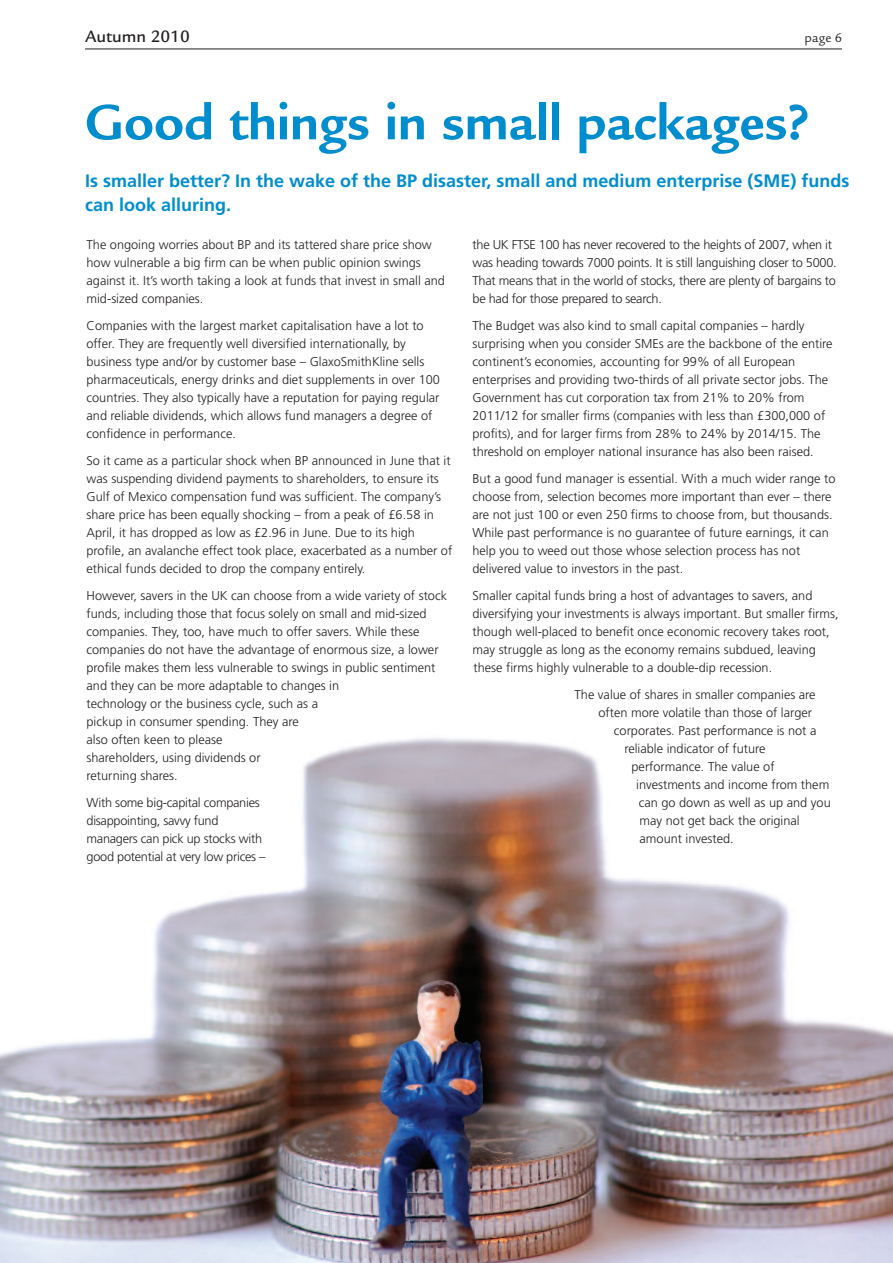
<style>
.page{position:relative;width:893px;height:1263px;background:#fff}
.page>*{position:absolute;margin:0;border:0;box-sizing:border-box;transform-origin:0 0}
.t1{font:700 54px "Legacy Sans";color:#008dce}
.t2{font:700 18px/24px "Frutiger LT";color:#008dce}
.t3{font:500 18px "Legacy Sans";color:#231f20}
.t4{font:13.5px "Legacy Sans";color:#231f20}
.t5{font:300 12.75px/18px "Frutiger LT";color:#231f20}
.t6{font:300 12.75px/18px "Frutiger LT";letter-spacing:-.02em;color:#231f20}
</style>
<div class="page">
<img style="left:0;top:738px;width:893px;height:525px">
<hr style="left:85px;top:49px;width:757px;height:1px;background:#231f20">
<h2 class="t3" style="left:85px;top:30px;width:106px">Autumn 2010</h2>
<p class="t4" style="left:805px;top:33px;width:39px">page 6</p>
<h1 class="t1" style="left:85px;top:102px;width:726px">Good things in small packages?</h1>
<h2 class="t2" style="left:85px;top:170px;width:766px">Is smaller better? In the wake of the BP disaster, small and medium enterprise (SME) funds can look alluring.</h2>
<p class="t5" style="left:87px;top:237px;width:360px">The ongoing worries about BP and its tattered share price show how vulnerable a big firm can be when public opinion swings against it. It’s worth taking a look at funds that invest in small and mid-sized companies.</p>
<p class="t5" style="left:87px;top:318px;width:355px">Companies with the largest market capitalisation have a lot to offer. They are frequently well diversified internationally, by business type and/or by customer base – GlaxoSmithKline sells pharmaceuticals, energy drinks and diet supplements in over 100 countries. They also typically have a reputation for paying regular and reliable dividends, which allows fund managers a degree of confidence in performance.</p>
<p class="t5" style="left:87px;top:453px;width:367px">So it came as a particular shock when BP announced in June that it was suspending dividend payments to shareholders, to ensure its Gulf of Mexico compensation fund was sufficient. The company’s share price has been equally shocking – from a peak of £6.58 in April, it has dropped as low as £2.96 in June. Due to its high profile, an avalanche effect took place, exacerbated as a number of ethical funds decided to drop the company entirely.</p>
<p class="t5" style="left:87px;top:588px;width:362px">However, savers in the UK can choose from a wide variety of stock funds, including those that focus solely on small and mid-sized companies. They, too, have much to offer savers. While these companies do not have the advantage of enormous size, a lower profile makes them less vulnerable to swings in public sentiment and they can be more adaptable to changes in<br>technology or the business cycle, such as a<br>pickup in consumer spending. They are<br>also often keen to please<br>shareholders, using dividends or<br>returning shares.</p>
<p class="t6" style="left:87px;top:795px;width:181px">With some big-capital companies disappointing, savvy fund managers can pick up stocks with good potential at very low prices –</p>
<p class="t6" style="left:472px;top:237px;width:366px">the UK FTSE 100 has never recovered to the heights of 2007, when it was heading towards 7000 points. It is still languishing closer to 5000.<br>That means that in the world of stocks, there are plenty of bargains to be had for those prepared to search.</p>
<p class="t5" style="left:472px;top:318px;width:362px">The Budget was also kind to small capital companies – hardly surprising when you consider SMEs are the backbone of the entire continent’s economies, accounting for 99% of all European enterprises and providing two-thirds of all private sector jobs. The Government has cut corporation tax from 21% to 20% from 2011/12 for smaller firms (companies with less than £300,000 of profits), and for larger firms from 28% to 24% by 2014/15. The threshold on employer national insurance has also been raised.</p>
<p class="t5" style="left:472px;top:471px;width:364px">But a good fund manager is essential. With a much wider range to choose from, selection becomes more important than ever – there are not just 100 or even 250 firms to choose from, but thousands.<br>While past performance is no guarantee of future earnings, it can help you to weed out those whose selection process has not delivered value to investors in the past.</p>
<p class="t5" style="left:472px;top:588px;width:368px">Smaller capital funds bring a host of advantages to savers, and diversifying your investments is always important. But smaller firms, though well-placed to benefit once economic recovery takes root, may struggle as long as the economy remains subdued, leaving these firms highly vulnerable to a double-dip recession.</p>
<p class="t5" style="left:575px;top:687px;width:243px">The value of shares in smaller companies are</p>
<p class="t5" style="left:598px;top:705px;width:215px">often more volatile than those of larger</p>
<p class="t5" style="left:614px;top:723px;width:204px">corporates. Past performance is not a</p>
<p class="t5" style="left:624px;top:741px;width:143px">reliable indicator of future</p>
<p class="t5" style="left:632px;top:759px;width:145px">performance. The value of</p>
<p class="t5" style="left:636px;top:777px;width:195px">investments and income from them</p>
<p class="t5" style="left:639px;top:795px;width:194px">can go down as well as up and you</p>
<p class="t5" style="left:640px;top:813px;width:162px">may not get back the original</p>
<p class="t5" style="left:640px;top:831px;width:96px">amount invested.</p>
</div>
